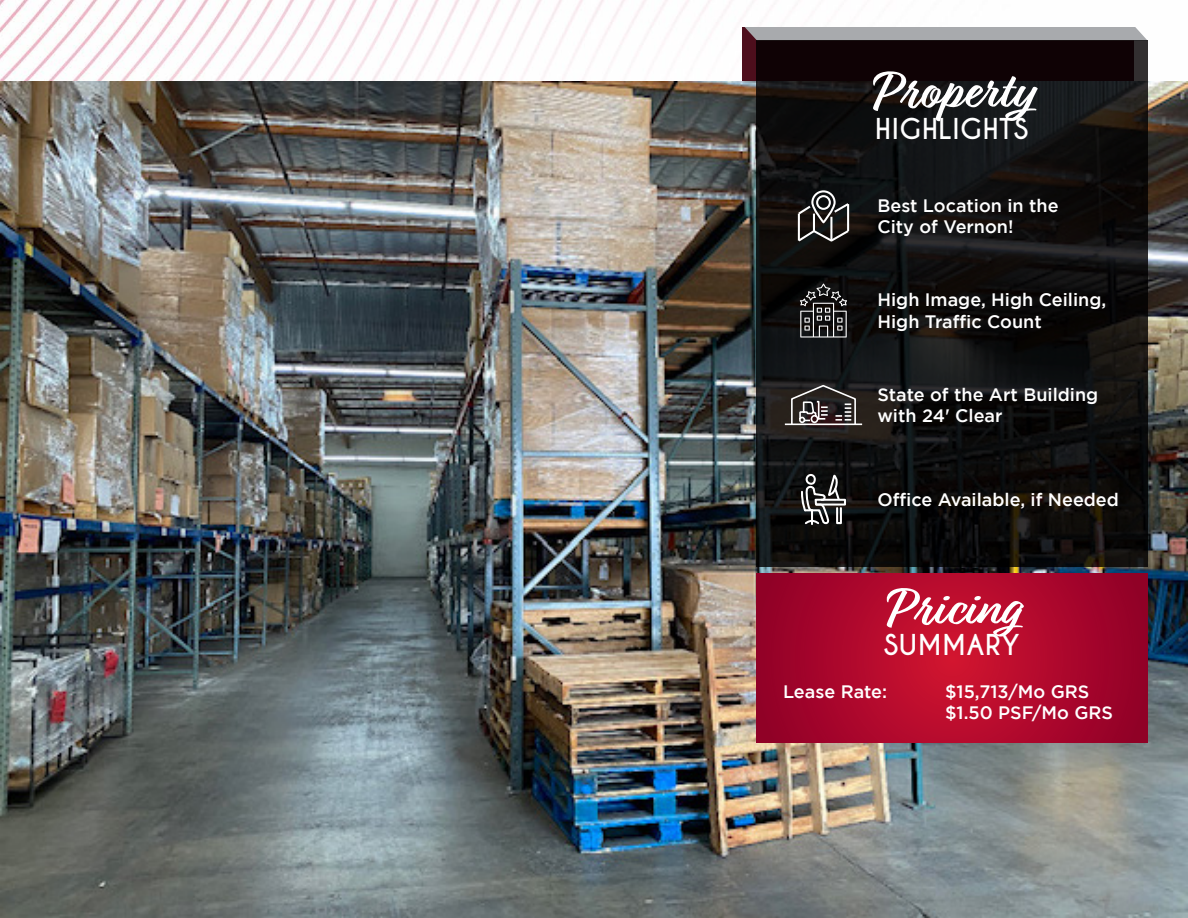
<style>
.page{position:relative;width:1188px;height:918px;background:#fff}
.page>*{position:absolute;margin:0;border:0;box-sizing:border-box;transform-origin:0 0}
.Side_Titles{font:700 54px "Relation";color:#fff}
.Side_Titles-2{font:700 27px "Caviar Dreams";letter-spacing:.02em;color:#fff}
.Side_Titles-3{font:500 18px/21.6px "Gotham";color:#fff}
</style>
<div class="page">
<img style="left:0;top:0;width:753px;height:81px">
<div style="left:742px;top:27px;width:392px;height:68px;background:#4d0e1c"></div>
<img style="left:0;top:81px;width:1188px;height:837px">
<div style="left:745px;top:27px;width:402px;height:13px;background:#a8aaad"></div>
<svg style="left:756px;top:40px;width:392px;height:527px;background:#100f0f"></svg>
<svg style="left:756px;top:574px;width:392px;height:168px;background:#ac082b"></svg>
<svg style="left:800px;top:284px;width:47px;height:54px;background:#424141"></svg>
<svg style="left:783px;top:384px;width:81px;height:42px;background:#4b4645"></svg>
<svg style="left:800px;top:473px;width:47px;height:52px"></svg>
<div style="left:811px;top:190px;width:25px;height:33px;border:2px solid #fff;border-radius:11px"></div>
<div style="left:816px;top:195px;width:15px;height:15px;border:2px solid #fff;border-radius:50%"></div>
<svg style="left:796px;top:201px;width:54px;height:42px;background:#3b3938"></svg>
<hr style="left:830px;top:217px;width:2px;height:24px;background:#fff">
<hr style="left:847px;top:204px;width:2px;height:27px;background:#fff">
<hr style="left:798px;top:214px;width:2px;height:27px;background:#fff">
<p class="Side_Titles" style="left:872px;top:60px;width:162px">Property</p>
<p class="Side_Titles-2" style="left:875px;top:112px;width:154px">HIGHLIGHTS</p>
<p class="Side_Titles-3" style="left:878px;top:194px;width:183px">Best Location in the<br>City of Vernon!</p>
<p class="Side_Titles-3" style="left:878px;top:289px;width:230px">High Image, High Ceiling,<br>High Traffic Count</p>
<p class="Side_Titles-3" style="left:878px;top:383px;width:222px">State of the Art Building with 24' Clear</p>
<p class="Side_Titles-3" style="left:878px;top:489px;width:243px">Office Available, if Needed</p>
<p class="Side_Titles" style="left:885px;top:576px;width:134px">Pricing</p>
<p class="Side_Titles-2" style="left:884px;top:629px;width:137px">SUMMARY</p>
<p class="Side_Titles-3" style="left:783px;top:680px;width:106px">Lease Rate:</p>
<p class="Side_Titles-3" style="left:945px;top:680px;width:170px">$15,713/Mo GRS $1.50 PSF/Mo GRS</p>
</div>
